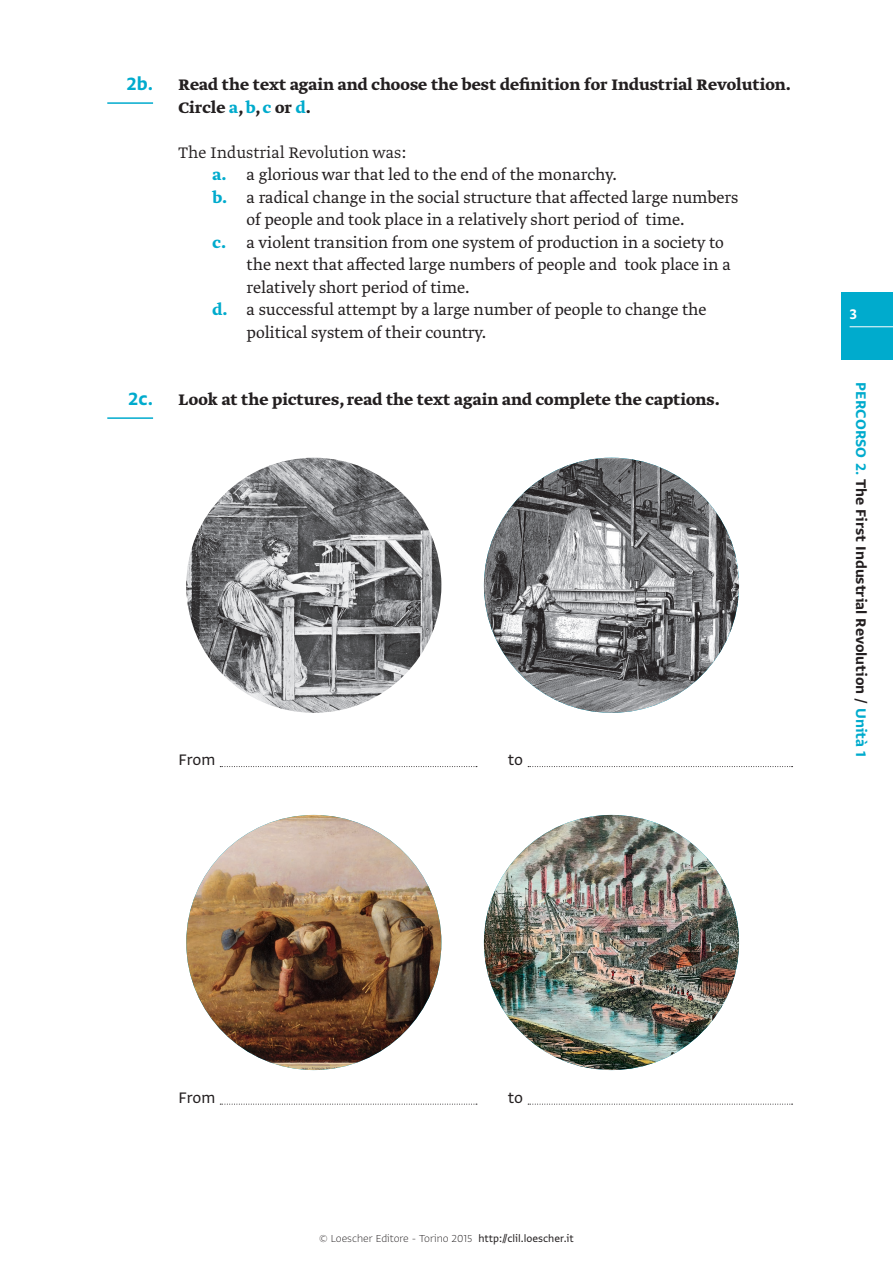
<style>
.page{position:relative;width:893px;height:1263px;background:#fff}
.page>*{position:absolute;margin:0;border:0;box-sizing:border-box;transform-origin:0 0}
.t1{font:21px "Greta Sans Std Bld";color:#00abcd}
.t2{font:18px "Greta Text Pro Light Plus";color:#231f20}
.t3{font:18px/22.5px "Greta Text Pro Bold Min";color:#231f20}
.t4{font:18px "Greta Text Pro Light Min";color:#231f20}
.t5{font:18px "Greta Sans Std";letter-spacing:-.005em;color:#231f20}
.t6{font:16.5px "Greta Sans Std Bld";color:#231f20}
.t7{font:16.5px "Greta Sans Std Bld";color:#fff}
.t8{font:300 expanded 12px "Greta Sans Std";color:#231f20}
.s1{color:#00abcd}
.s2{font-family:"Greta Text Pro Bold Min";color:#00abcd}
.s3{font-family:"Greta Sans Std Bld";font-size:21px;color:#00abcd}
.s4{font-weight:400;font-stretch:normal}
</style>
<div class="page">
<div style="left:842px;top:293px;width:51px;height:67px;background:#00abcd"></div>
<hr style="left:850px;top:326px;width:43px;height:1px;background:#fff">
<hr style="left:107px;top:102px;width:46px;height:2px;background:#00abcd">
<hr style="left:107px;top:417px;width:46px;height:2px;background:#00abcd">
<svg style="left:220px;top:766px;width:257px;height:1px"></svg>
<svg style="left:528px;top:766px;width:265px;height:1px"></svg>
<img style="left:186px;top:458px;width:255px;height:255px;border-radius:128px">
<img style="left:186px;top:815px;width:255px;height:255px;border-radius:128px">
<img style="left:484px;top:458px;width:255px;height:255px;border-radius:128px">
<img style="left:484px;top:815px;width:255px;height:255px;border-radius:128px">
<svg style="left:220px;top:1104px;width:257px;height:1px"></svg>
<svg style="left:528px;top:1104px;width:265px;height:1px"></svg>
<p class="t1" style="left:127px;top:71px;width:28px">2b.</p>
<p class="t3" style="left:179px;top:74px;width:614px">Read the text again and choose the best definition for Industrial Revolution.<br>Circle <span class="s1">a</span>, <span class="s1">b</span>, <span class="s1">c</span> or <span class="s1">d</span>.</p>
<p class="t4" style="left:179px;top:141px;width:229px">The Industrial Revolution was:</p>
<p class="t2" style="left:213px;top:164px;width:406px"><span class="s2">a.</span> a glorious war that led to the end of the monarchy.</p>
<p class="t2" style="left:213px;top:186px;width:527px"><span class="s2">b.</span> a radical change in the social structure that affected large numbers</p>
<p class="t2" style="left:247px;top:209px;width:440px">of people and took place in a relatively short period of time.</p>
<p class="t2" style="left:213px;top:231px;width:513px"><span class="s2">c.</span> a violent transition from one system of production in a society to</p>
<p class="t2" style="left:247px;top:254px;width:486px">the next that affected large numbers of people and took place in a</p>
<p class="t2" style="left:247px;top:276px;width:224px">relatively short period of time.</p>
<p class="t2" style="left:213px;top:299px;width:495px"><span class="s2">d.</span> a successful attempt by a large number of people to change the</p>
<p class="t2" style="left:247px;top:321px;width:241px">political system of their country.</p>
<p class="t3" style="left:128px;top:389px;width:593px"><span class="s3">2c.</span> Look at the pictures, read the text again and complete the captions.</p>
<p class="t5" style="left:179px;top:749px;width:38px">From</p>
<p class="t5" style="left:508px;top:749px;width:17px">to</p>
<p class="t7" style="left:850px;top:304px;width:9px">3</p>
<p class="t6" style="left:871px;top:382px;width:377px;rotate:90deg"><span class="s1">PERCORSO 2.</span> The First Industrial Revolution / <span class="s1">Unità 1</span></p>
<p class="t5" style="left:179px;top:1087px;width:38px">From</p>
<p class="t5" style="left:508px;top:1087px;width:17px">to</p>
<p class="t8" style="left:319px;top:1231px;width:256px">© Loescher Editore - Torino 2015 <span class="s4">http://clil.loescher.it</span></p>
</div>
